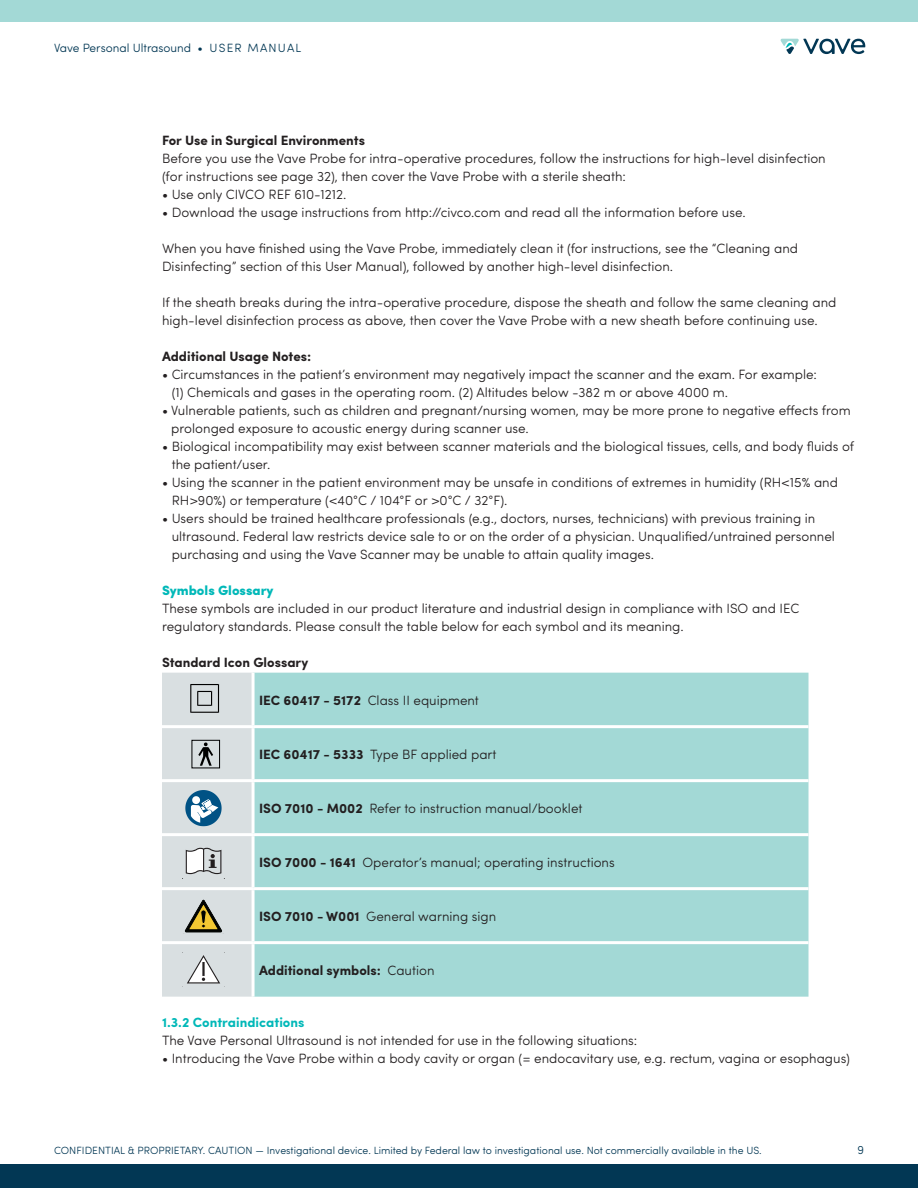
<style>
.page{position:relative;width:918px;height:1188px;background:#fff}
.page>*{position:absolute;margin:0;border:0;box-sizing:border-box;transform-origin:0 0}
.level_2_copy{font:300 13.5px/18px "Sofia Pro Soft";color:#231f20}
.level_1_copy{font:300 13.5px "Sofia Pro Soft";color:#231f20}
.level_2_copy-2{font:700 13.5px "Sofia Pro";color:#231f20}
.level_1_copy-2{font:700 13.5px "Sofia Pro";color:#231f20}
.subhead_-_level_2{font:700 13.5px "Sofia Pro";color:#00b8b8}
.level_2_copy-3{font:900 13.5px "Sofia Pro";color:#00b8b8}
.t1{font:300 12px "Sofia Pro Soft";color:#023754}
.t2{font:300 10.5px "Sofia Pro Soft";color:#023754}
.s1{font-family:"Sofia Pro";font-weight:700}
.s2{font-family:"Sofia Pro Soft";font-weight:300}
</style>
<div class="page">
<div style="left:0;top:0;width:918px;height:22px;background:#a3d9d6"></div>
<svg style="left:780px;top:39px;width:85px;height:15px"></svg>
<div style="left:0;top:1164px;width:918px;height:24px;background:#023754"></div>
<div style="left:255px;top:673px;width:553px;height:324px;background:#a3d9d6"></div>
<hr style="left:253px;top:725px;width:555px;height:3px;background:#fff">
<hr style="left:253px;top:779px;width:555px;height:3px;background:#fff">
<hr style="left:253px;top:833px;width:555px;height:3px;background:#fff">
<hr style="left:253px;top:887px;width:555px;height:3px;background:#fff">
<hr style="left:253px;top:941px;width:555px;height:3px;background:#fff">
<svg style="left:162px;top:673px;width:90px;height:324px;background:#cfd5d6"></svg>
<p class="t1" style="left:54px;top:40px;width:249px">Vave Personal Ultrasound • USER MANUAL</p>
<p class="level_2_copy-2" style="left:162px;top:130px;width:205px">For Use in Surgical Environments</p>
<p class="level_2_copy" style="left:162px;top:148px;width:665px">Before you use the Vave Probe for intra-operative procedures, follow the instructions for high-level disinfection (for instructions see page 32), then cover the Vave Probe with a sterile sheath:</p>
<p class="level_2_copy" style="left:162px;top:184px;width:186px">• Use only CIVCO REF 610-1212.</p>
<p class="level_2_copy" style="left:162px;top:202px;width:585px">• Download the usage instructions from http://civco.com and read all the information before use.</p>
<p class="level_2_copy" style="left:162px;top:238px;width:638px">When you have finished using the Vave Probe, immediately clean it (for instructions, see the “Cleaning and<br>Disinfecting” section of this User Manual), followed by another high-level disinfection.</p>
<p class="level_2_copy" style="left:162px;top:292px;width:676px">If the sheath breaks during the intra-operative procedure, dispose the sheath and follow the same cleaning and high-level disinfection process as above, then cover the Vave Probe with a new sheath before continuing use.</p>
<p class="level_2_copy-2" style="left:162px;top:346px;width:151px">Additional Usage Notes:</p>
<p class="level_2_copy" style="left:172px;top:364px;width:647px;text-indent:-10px">• Circumstances in the patient’s environment may negatively impact the scanner and the exam. For example: (1) Chemicals and gases in the operating room. (2) Altitudes below -382 m or above 4000 m.</p>
<p class="level_2_copy" style="left:171px;top:400px;width:681px;text-indent:-9px">• Vulnerable patients, such as children and pregnant/nursing women, may be more prone to negative effects from prolonged exposure to acoustic energy during scanner use.</p>
<p class="level_2_copy" style="left:172px;top:436px;width:684px;text-indent:-10px">• Biological incompatibility may exist between scanner materials and the biological tissues, cells, and body fluids of the patient/user.</p>
<p class="level_2_copy" style="left:172px;top:472px;width:668px;text-indent:-10px">• Using the scanner in the patient environment may be unsafe in conditions of extremes in humidity (RH&lt;15% and<br>RH&gt;90%) or temperature (&lt;40°C / 104°F or &gt;0°C / 32°F).</p>
<p class="level_2_copy" style="left:172px;top:508px;width:665px;text-indent:-10px">• Users should be trained healthcare professionals (e.g., doctors, nurses, technicians) with previous training in ultrasound. Federal law restricts device sale to or on the order of a physician. Unqualified/untrained personnel purchasing and using the Vave Scanner may be unable to attain quality images.</p>
<p class="level_2_copy-3" style="left:162px;top:579px;width:113px">Symbols Glossary</p>
<p class="level_2_copy" style="left:162px;top:598px;width:639px">These symbols are included in our product literature and industrial design in compliance with ISO and IEC regulatory standards. Please consult the table below for each symbol and its meaning.</p>
<p class="level_2_copy-2" style="left:162px;top:652px;width:148px">Standard Icon Glossary</p>
<p class="level_1_copy" style="left:259px;top:691px;width:221px"><span class="s1">IEC 60417 - 5172</span> Class II equipment</p>
<p class="level_1_copy" style="left:259px;top:745px;width:239px"><span class="s1">IEC 60417 - 5333</span> Type BF applied part</p>
<p class="level_1_copy" style="left:259px;top:799px;width:325px"><span class="s1">ISO 7010 - M002</span> Refer to instruction manual/booklet</p>
<p class="level_1_copy" style="left:259px;top:853px;width:357px"><span class="s1">ISO 7000 - 1641</span> Operator’s manual; operating instructions</p>
<p class="level_1_copy" style="left:259px;top:907px;width:239px"><span class="s1">ISO 7010 - W001</span> General warning sign</p>
<p class="level_1_copy-2" style="left:259px;top:960px;width:177px">Additional symbols: <span class="s2">Caution</span></p>
<p class="subhead_-_level_2" style="left:162px;top:1012px;width:144px">1.3.2 Contraindications</p>
<p class="level_2_copy" style="left:162px;top:1030px;width:477px">The Vave Personal Ultrasound is not intended for use in the following situations:</p>
<p class="level_2_copy" style="left:162px;top:1048px;width:689px">• Introducing the Vave Probe within a body cavity or organ (= endocavitary use, e.g. rectum, vagina or esophagus)</p>
<p class="t2" style="left:54px;top:1143px;width:709px">CONFIDENTIAL &amp; PROPRIETARY. CAUTION — Investigational device. Limited by Federal law to investigational use. Not commercially available in the US.</p>
<p class="t1" style="left:857px;top:1141px;width:8px">9</p>
</div>
